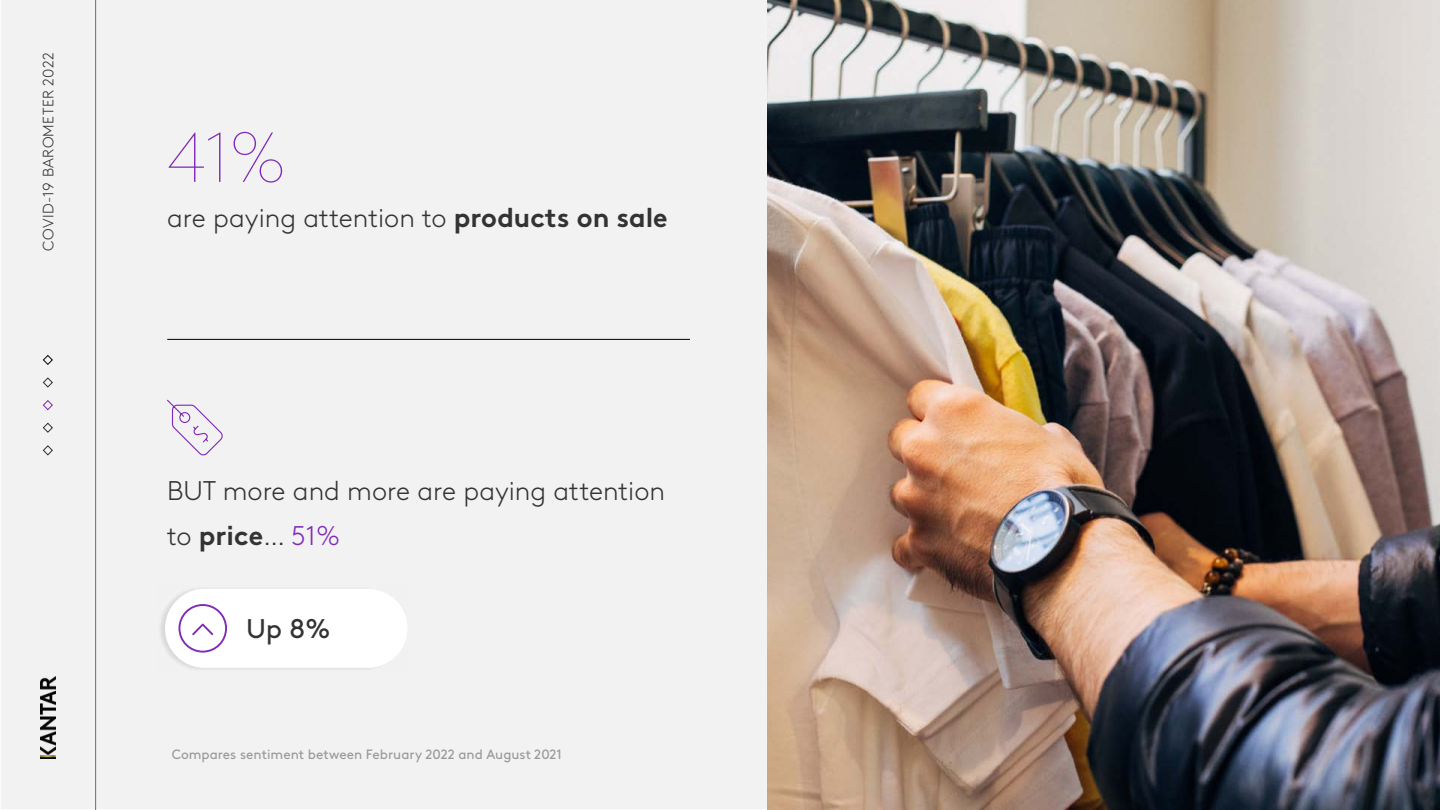
<style>
.page{position:relative;width:1440px;height:810px;background:#fff}
.page>*{position:absolute;margin:0;border:0;box-sizing:border-box;transform-origin:0 0}
.t1{font:100 70.5px "Kantar Brown";color:#802ab7}
.t2{font:300 27px/45px "Kantar Brown";color:#333}
.t3{font:27px "Kantar Brown";color:#333}
.t4{font:300 15px "Kantar Brown";letter-spacing:.025em;color:#333}
.t5{font:13.5px "Kantar Brown";color:#999}
.s1{font-weight:700}
.s2{color:#802ab7}
</style>
<div class="page">
<div style="left:1px;top:0;width:766px;height:809px;background:#f2f2f2"></div>
<svg style="left:43px;top:355px;width:10px;height:11px"></svg>
<svg style="left:43px;top:377px;width:10px;height:11px"></svg>
<svg style="left:43px;top:399px;width:10px;height:12px"></svg>
<svg style="left:43px;top:422px;width:10px;height:11px"></svg>
<svg style="left:43px;top:445px;width:10px;height:10px"></svg>
<hr style="left:95px;top:0;width:1px;height:810px;background:#333">
<img style="left:40px;top:677px;width:16px;height:82px">
<img style="left:767px;top:0;width:673px;height:810px">
<hr style="left:167px;top:339px;width:523px;height:1px;background:#000">
<svg style="left:166px;top:399px;width:58px;height:58px"></svg>
<img style="left:156px;top:584px;width:253px;height:89px">
<div style="left:165px;top:589px;width:242px;height:79px;background:#fff;border-radius:40px"></div>
<div style="left:178px;top:604px;width:49px;height:49px;border:2px solid #802ab7;border-radius:50%"></div>
<svg style="left:192px;top:623px;width:22px;height:13px"></svg>
<p class="t4" style="left:37px;top:251px;width:200px;rotate:-90deg">COVID-19 BAROMETER 2022</p>
<h1 class="t1" style="left:167px;top:106px;width:121px">41%</h1>
<p class="t2" style="left:167px;top:193px;width:502px">are paying attention to <span class="s1">products on sale</span></p>
<p class="t2" style="left:167px;top:466px;width:499px">BUT more and more are paying attention to <span class="s1">price</span>… <span class="s2">51%</span></p>
<p class="t3" style="left:246px;top:608px;width:86px">Up 8%</p>
<p class="t5" style="left:172px;top:744px;width:392px">Compares sentiment between February 2022 and August 2021</p>
</div>
